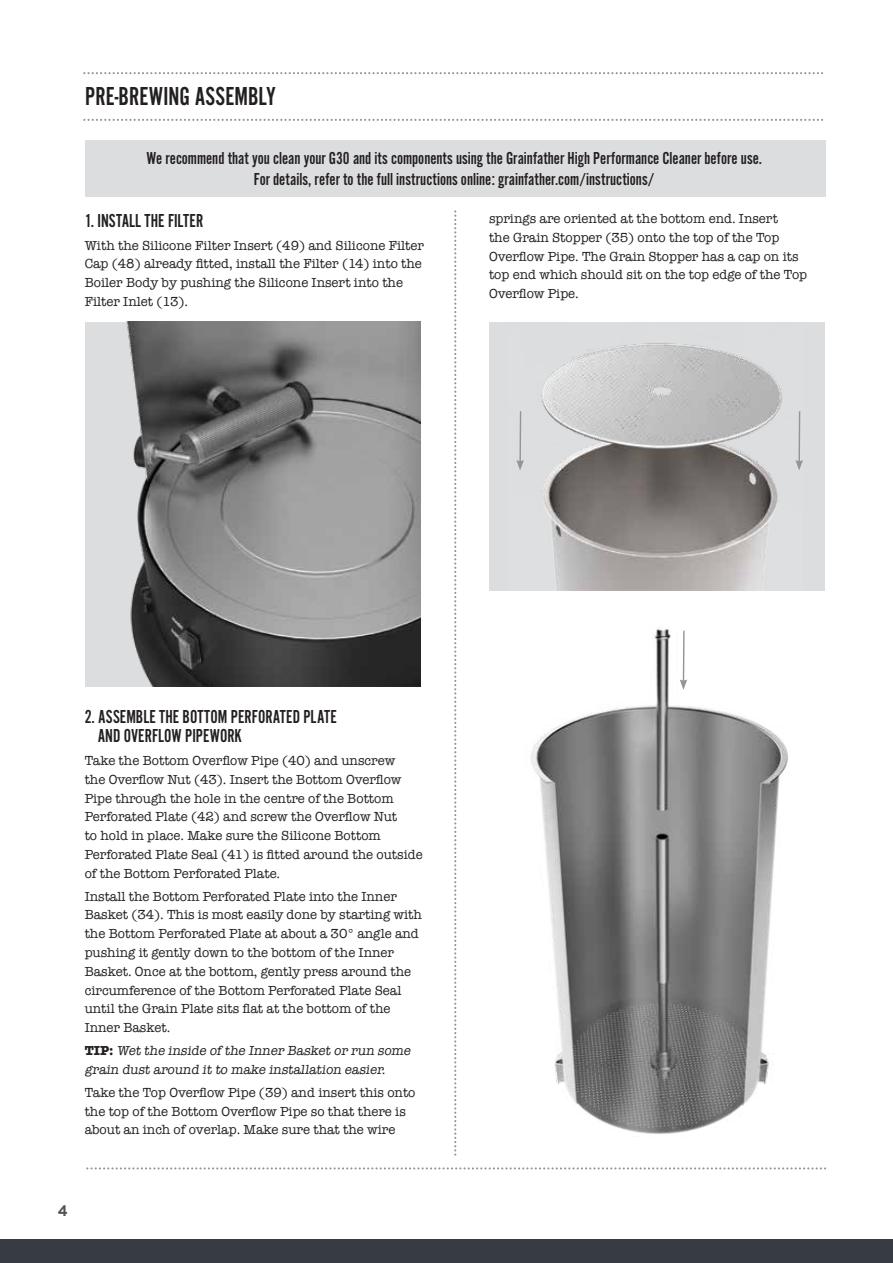
<style>
.page{position:relative;width:893px;height:1263px;background:#fff}
.page>*{position:absolute;margin:0;border:0;box-sizing:border-box;transform-origin:0 0}
.t1{font:27px "Alternate Got No 2 D";color:#231f20}
.t2{font:19.5px/18.8px "Alternate Got No 2 D";color:#231f20;scale:.95 1}
.t3{font:18px/21px "Alternate Got No 2 D";color:#231f20;text-align:center}
.t4{font:15px "Industry Inc Base";color:#4d555b}
.t5{font:13.5px/18.8px "American Typewriter";color:#231f20}
.s1{font-weight:700}
</style>
<div class="page">
<div style="left:0;top:1239px;width:893px;height:24px;background:#373c43"></div>
<div style="left:85px;top:140px;width:740px;height:56px;background:#dcddde"></div>
<img style="left:85px;top:322px;width:336px;height:365px">
<div style="left:489px;top:322px;width:336px;height:269px;background:#dcddde"></div>
<img style="left:521px;top:343px;width:280px;height:248px">
<hr style="left:798px;top:411px;width:2px;height:51px;background:#939598">
<svg style="left:795px;top:460px;width:8px;height:10px"></svg>
<hr style="left:519px;top:411px;width:2px;height:51px;background:#939598">
<svg style="left:516px;top:460px;width:8px;height:10px"></svg>
<img style="left:531px;top:629px;width:257px;height:505px">
<svg style="left:83px;top:119px;width:740px;height:2px"></svg>
<svg style="left:83px;top:72px;width:740px;height:2px"></svg>
<svg style="left:86px;top:1167px;width:741px;height:2px"></svg>
<svg style="left:454px;top:210px;width:2px;height:946px"></svg>
<h1 class="t1" style="left:85px;top:82px;width:192px">PRE-BREWING ASSEMBLY</h1>
<h3 class="t3" style="left:146px;top:148px;width:617px">We recommend that you clean your G30 and its components using the Grainfather High Performance Cleaner before use.<br>For details, refer to the full instructions online: grainfather.com/instructions/</h3>
<h2 class="t2" style="left:85px;top:211px;width:126px">1. INSTALL THE FILTER</h2>
<p class="t5" style="left:85px;top:235px;width:341px">With the Silicone Filter Insert (49) and Silicone Filter Cap (48) already fitted, install the Filter (14) into the Boiler Body by pushing the Silicone Insert into the Filter Inlet (13).</p>
<p class="t5" style="left:489px;top:209px;width:320px">springs are oriented at the bottom end. Insert<br>the Grain Stopper (35) onto the top of the Top Overflow Pipe. The Grain Stopper has a cap on its top end which should sit on the top edge of the Top Overflow Pipe.</p>
<h2 class="t2" style="left:98px;top:708px;width:253px;text-indent:-13px">2. ASSEMBLE THE BOTTOM PERFORATED PLATE<br>AND OVERFLOW PIPEWORK</h2>
<p class="t5" style="left:85px;top:751px;width:339px">Take the Bottom Overflow Pipe (40) and unscrew<br>the Overflow Nut (43). Insert the Bottom Overflow Pipe through the hole in the centre of the Bottom Perforated Plate (42) and screw the Overflow Nut<br>to hold in place. Make sure the Silicone Bottom Perforated Plate Seal (41) is fitted around the outside of the Bottom Perforated Plate.</p>
<p class="t5" style="left:85px;top:886px;width:339px">Install the Bottom Perforated Plate into the Inner Basket (34). This is most easily done by starting with the Bottom Perforated Plate at about a 30° angle and pushing it gently down to the bottom of the Inner Basket. Once at the bottom, gently press around the circumference of the Bottom Perforated Plate Seal until the Grain Plate sits flat at the bottom of the Inner Basket.</p>
<p class="t5" style="left:85px;top:1041px;width:330px"><span class="s1">T I P :</span> Wet the inside of the Inner Basket or run some grain dust around it to make installation easier.</p>
<p class="t5" style="left:85px;top:1082px;width:332px">Take the Top Overflow Pipe (39) and insert this onto the top of the Bottom Overflow Pipe so that there is about an inch of overlap. Make sure that the wire</p>
<p class="t4" style="left:58px;top:1202px;width:11px">4</p>
</div>
